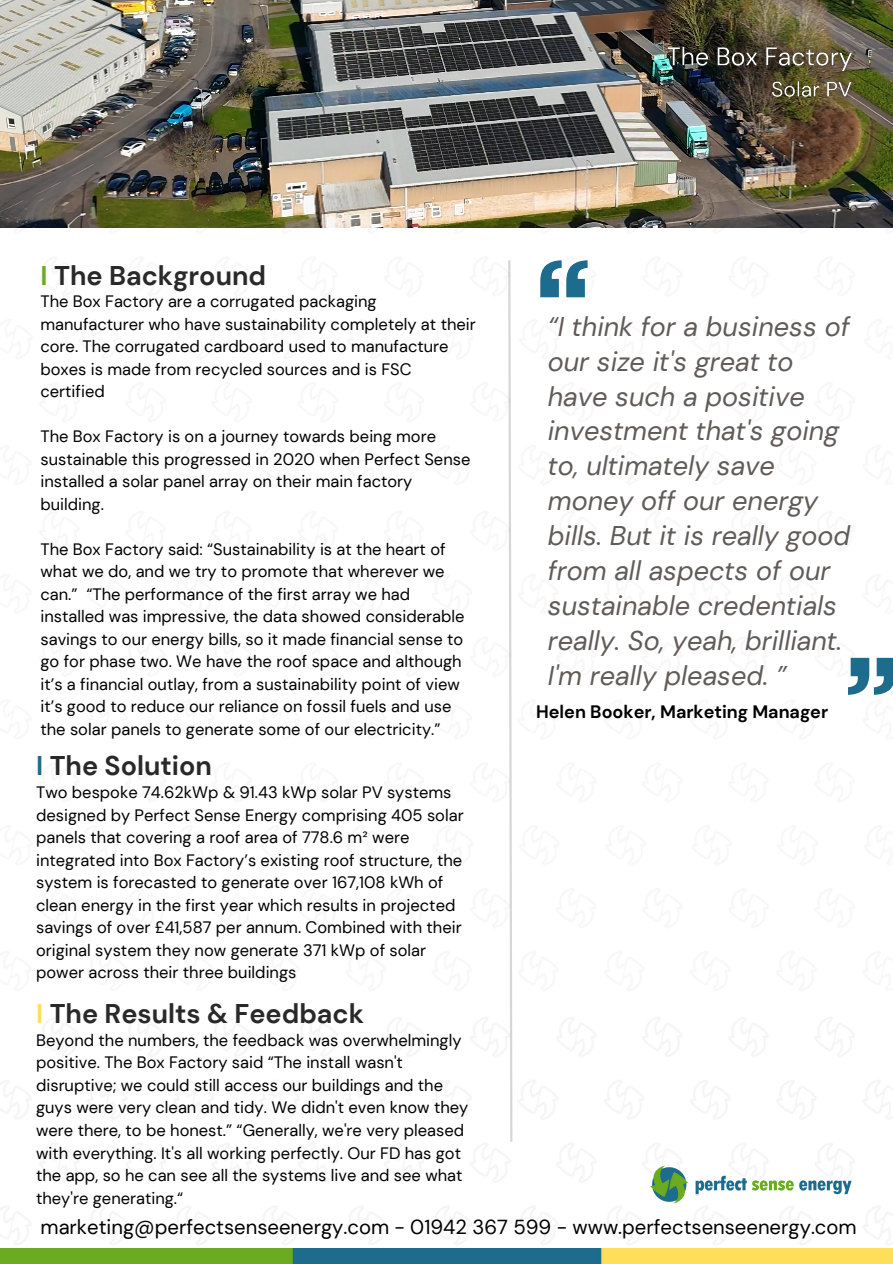
<style>
.page{position:relative;width:893px;height:1264px;background:#fff}
.page>*{position:absolute;margin:0;border:0;box-sizing:border-box;transform-origin:0 0}
.t1{font:italic 27px/34.8px "DM Sans";color:#615b58}
.t2{font:700 27px "DM Sans";color:#292929}
.t3{font:20.25px "DM Sans";color:#000}
.t4{font:700 18px "DM Sans";color:#000}
.t5{font:16.5px/22.5px "DM Sans";color:#000}
.s1{color:#6bab1f}
.s2{color:#1d6c8d}
.s3{color:#ffde59}
</style>
<div class="page">
<img style="left:0;top:1248px;width:892px;height:15px">
<img style="left:0;top:0;width:892px;height:227px">
<img style="left:650px;top:1145px;width:202px;height:76px">
<img style="left:658px;top:39px;width:204px;height:42px">
<img style="left:764px;top:73px;width:96px;height:33px">
<svg style="left:540px;top:260px;width:47px;height:37px"></svg>
<svg style="left:508px;top:260px;width:4px;height:882px"></svg>
<svg style="left:848px;top:658px;width:44px;height:36px"></svg>
<p class="t2" style="left:40px;top:258px;width:227px"><span class="s1">I</span> The Background</p>
<h1 class="t5" style="left:40px;top:290px;width:437px">The Box Factory are a corrugated packaging manufacturer who have sustainability completely at their core. The corrugated cardboard used to manufacture boxes is made from recycled sources and is FSC certified</h1>
<p class="t5" style="left:40px;top:425px;width:431px">The Box Factory is on a journey towards being more sustainable this progressed in 2020 when Perfect Sense installed a solar panel array on their main factory building.</p>
<p class="t5" style="left:40px;top:538px;width:425px">The Box Factory said: “Sustainability is at the heart of what we do, and we try to promote that wherever we can.” “The performance of the first array we had installed was impressive, the data showed considerable savings to our energy bills, so it made financial sense to go for phase two. We have the roof space and although it’s a financial outlay, from a sustainability point of view it’s good to reduce our reliance on fossil fuels and use the solar panels to generate some of our electricity.”</p>
<p class="t2" style="left:36px;top:748px;width:177px"><span class="s2">I</span> The Solution</p>
<p class="t5" style="left:36px;top:781px;width:429px">Two bespoke 74.62kWp &amp; 91.43 kWp solar PV systems designed by Perfect Sense Energy comprising 405 solar panels that covering a roof area of 778.6 m² were integrated into Box Factory’s existing roof structure, the system is forecasted to generate over 167,108 kWh of clean energy in the first year which results in projected savings of over £41,587 per annum. Combined with their original system they now generate 371 kWp of solar power across their three buildings</p>
<h2 class="t2" style="left:36px;top:996px;width:329px"><span class="s3">I</span> The Results &amp; Feedback</h2>
<p class="t5" style="left:36px;top:1029px;width:434px">Beyond the numbers, the feedback was overwhelmingly positive. The Box Factory said “The install wasn't disruptive; we could still access our buildings and the guys were very clean and tidy. We didn't even know they were there, to be honest.” “Generally, we're very pleased with everything. It's all working perfectly. Our FD has got the app, so he can see all the systems live and see what they're generating.“</p>
<h4 class="t3" style="left:40px;top:1214px;width:817px">marketing@perfectsenseenergy.com - 01942 367 599 - www.perfectsenseenergy.com</h4>
<h1 class="t1" style="left:547px;top:309px;width:304px">“I think for a business of our size it's great to have such a positive investment that's going to, ultimately save money off our energy bills. But it is really good from all aspects of our sustainable credentials really. So, yeah, brilliant.<br>I'm really pleased. ”</h1>
<p class="t4" style="left:536px;top:700px;width:293px">Helen Booker, Marketing Manager</p>
</div>
